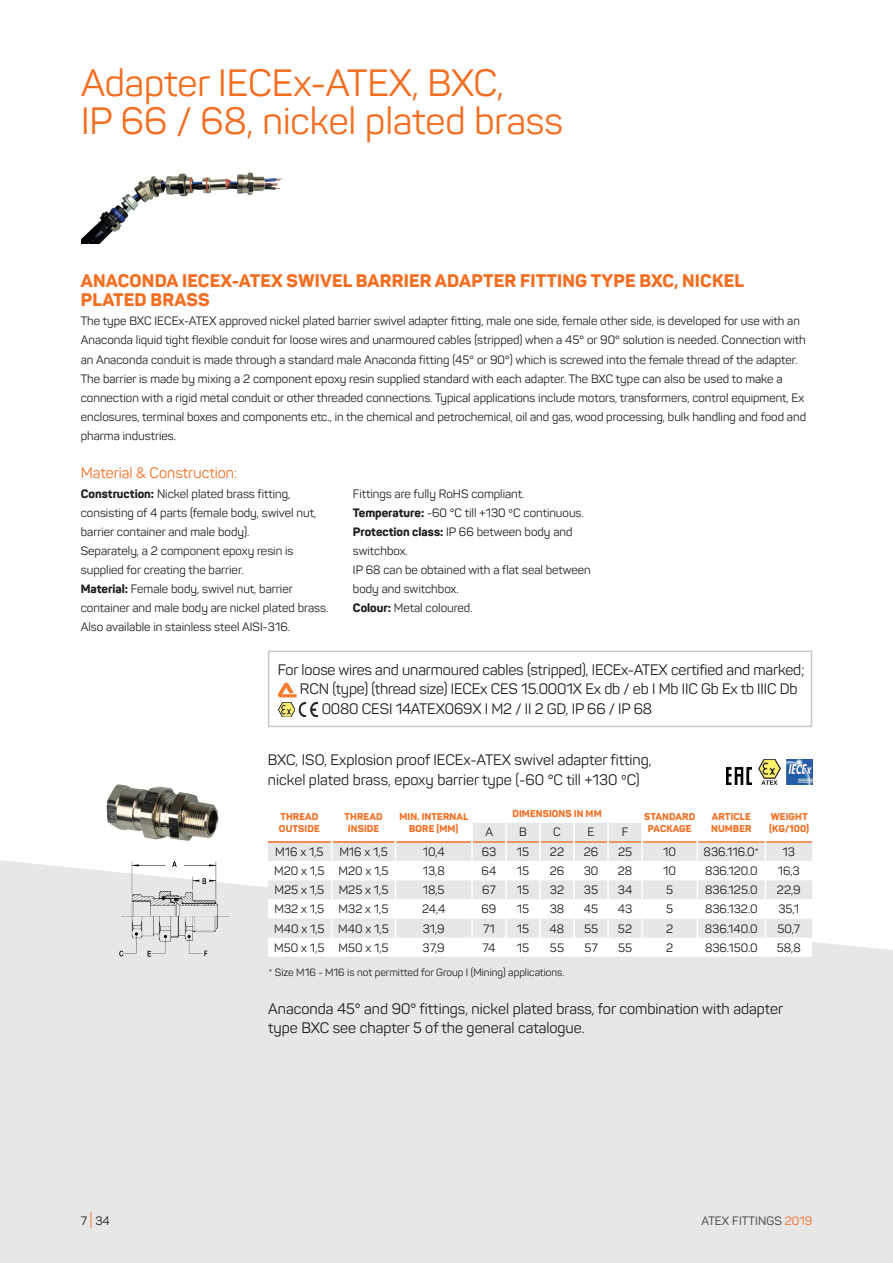
<style>
.page{position:relative;width:893px;height:1263px;background:#fff}
.page>*{position:absolute;margin:0;border:0;box-sizing:border-box;transform-origin:0 0}
.t1{font:37.5px/38.2px "Panton";color:#f36e21}
.t2{font:800 18px/19.2px "Panton";letter-spacing:.01em;color:#f36e21}
.t3{font:15px/19.2px "Panton";letter-spacing:-.005em;color:#231f20}
.t4{font:15px "Panton";color:#f36e21}
.t5{font:12px/19.2px "Panton";color:#231f20}
.t6{font:12px "Panton";letter-spacing:.01em;color:#3e3e3f}
.t7{font:10.5px "Panton";color:#231f20}
.t8{font:800 9.75px/12px "Panton";letter-spacing:.01em;color:#f36e21}
.s1{font-weight:800}
.s2{font-size:16.8px;color:#f36e21}
.s3{color:#f36e21}
</style>
<div class="page">
<div style="left:0;top:860px;width:893px;height:403px;background:#e6e7e9"></div>
<img style="left:81px;top:172px;width:201px;height:71px">
<img style="left:106px;top:784px;width:113px;height:57px">
<img style="left:112px;top:860px;width:128px;height:106px">
<img style="left:787px;top:759px;width:25px;height:25px">
<img style="left:758px;top:759px;width:23px;height:25px">
<img style="left:726px;top:766px;width:26px;height:18px">
<svg style="left:268px;top:823px;width:544px;height:134px"></svg>
<img style="left:278px;top:682px;width:19px;height:15px">
<img style="left:278px;top:702px;width:17px;height:15px">
<img style="left:298px;top:702px;width:19px;height:15px">
<div style="left:268px;top:651px;width:544px;height:76px;border:2px solid #c7c8ca"></div>
<h1 class="t1" style="left:81px;top:63px;width:484px">Adapter IECEx-ATEX, BXC,<br>IP 66 / 68, nickel plated brass</h1>
<h2 class="t2" style="left:81px;top:271px;width:665px">ANACONDA IECEX-ATEX SWIVEL BARRIER ADAPTER FITTING TYPE BXC, NICKEL<br>PLATED BRASS</h2>
<p class="t5" style="left:81px;top:311px;width:727px">The type BXC IECEx-ATEX approved nickel plated barrier swivel adapter fitting, male one side, female other side, is developed for use with an Anaconda liquid tight flexible conduit for loose wires and unarmoured cables (stripped) when a 45° or 90° solution is needed. Connection with an Anaconda conduit is made through a standard male Anaconda fitting (45° or 90°) which is screwed into the female thread of the adapter.<br>The barrier is made by mixing a 2 component epoxy resin supplied standard with each adapter. The BXC type can also be used to make a connection with a rigid metal conduit or other threaded connections. Typical applications include motors, transformers, control equipment, Ex enclosures, terminal boxes and components etc., in the chemical and petrochemical, oil and gas, wood processing, bulk handling and food and pharma industries.</p>
<p class="t4" style="left:81px;top:464px;width:158px">Material &amp; Construction:</p>
<p class="t5" style="left:81px;top:484px;width:249px"><span class="s1">Construction:</span> Nickel plated brass fitting, consisting of 4 parts (female body, swivel nut, barrier container and male body).<br>Separately, a 2 component epoxy resin is supplied for creating the barrier.<br><span class="s1">Material:</span> Female body, swivel nut, barrier container and male body are nickel plated brass.<br>Also available in stainless steel AISI-316.</p>
<p class="t5" style="left:353px;top:484px;width:239px">Fittings are fully RoHS compliant.<br><span class="s1">Temperature:</span> -60 °C till +130 ºC continuous.<br><span class="s1">Protection class:</span> IP 66 between body and switchbox.<br>IP 68 can be obtained with a flat seal between body and switchbox.<br><span class="s1">Colour:</span> Metal coloured.</p>
<p class="t3" style="left:278px;top:660px;width:528px">For loose wires and unarmoured cables (stripped), IECEx-ATEX certified and marked;</p>
<p class="t3" style="left:300px;top:679px;width:499px">RCN (type) (thread size) IECEx CES 15.0001X Ex db / eb I Mb IIC Gb Ex tb IIIC Db</p>
<p class="t3" style="left:322px;top:699px;width:332px">0080 CESI 14ATEX069X I M2 / II 2 GD, IP 66 / IP 68</p>
<p class="t3" style="left:268px;top:750px;width:385px">BXC, ISO, Explosion proof IECEx-ATEX swivel adapter fitting, nickel plated brass, epoxy barrier type (-60 °C till +130 ºC)</p>
<p class="t8" style="left:279px;top:810px;width:42px">THREAD<br>OUTSIDE</p>
<p class="t8" style="left:344px;top:810px;width:40px;text-align:center">THREAD<br>INSIDE</p>
<p class="t8" style="left:399px;top:810px;width:70px;text-align:center">MIN. INTERNAL<br>BORE (MM)</p>
<p class="t8" style="left:512px;top:807px;width:91px">DIMENSIONS IN MM</p>
<p class="t8" style="left:644px;top:810px;width:53px;text-align:center">STANDARD<br>PACKAGE</p>
<p class="t8" style="left:711px;top:810px;width:42px">ARTICLE<br>NUMBER</p>
<p class="t8" style="left:769px;top:810px;width:41px">WEIGHT (KG/100)</p>
<p class="t5" style="left:485px;top:823px;width:9px">A</p>
<p class="t5" style="left:519px;top:823px;width:9px">B</p>
<p class="t5" style="left:553px;top:823px;width:9px">C</p>
<p class="t5" style="left:588px;top:823px;width:8px">E</p>
<p class="t5" style="left:622px;top:823px;width:8px">F</p>
<p class="t5" style="left:275px;top:842px;width:50px">M16 x 1,5</p>
<p class="t5" style="left:339px;top:842px;width:50px">M16 x 1,5</p>
<p class="t5" style="left:423px;top:842px;width:23px">10,4</p>
<p class="t5" style="left:482px;top:842px;width:16px">63</p>
<p class="t5" style="left:517px;top:842px;width:14px">15</p>
<p class="t5" style="left:550px;top:842px;width:16px">22</p>
<p class="t5" style="left:584px;top:842px;width:16px">26</p>
<p class="t5" style="left:618px;top:842px;width:16px">25</p>
<p class="t5" style="left:663px;top:842px;width:14px">10</p>
<p class="t5" style="left:704px;top:842px;width:57px">836.116.0*</p>
<p class="t5" style="left:782px;top:842px;width:14px">13</p>
<p class="t5" style="left:274px;top:861px;width:116px">M20 x 1,5 M20 x 1,5</p>
<p class="t5" style="left:423px;top:861px;width:24px">13,8</p>
<p class="t5" style="left:482px;top:861px;width:16px">64</p>
<p class="t5" style="left:517px;top:861px;width:14px">15</p>
<p class="t5" style="left:550px;top:861px;width:16px">26</p>
<p class="t5" style="left:584px;top:861px;width:16px">30</p>
<p class="t5" style="left:618px;top:861px;width:16px">28</p>
<p class="t5" style="left:663px;top:861px;width:14px">10</p>
<p class="t5" style="left:705px;top:861px;width:54px">836.120.0</p>
<p class="t5" style="left:778px;top:861px;width:23px">16,3</p>
<p class="t5" style="left:275px;top:880px;width:115px">M25 x 1,5 M25 x 1,5</p>
<p class="t5" style="left:423px;top:880px;width:23px">18,5</p>
<p class="t5" style="left:482px;top:880px;width:15px">67</p>
<p class="t5" style="left:517px;top:880px;width:14px">15</p>
<p class="t5" style="left:550px;top:880px;width:16px">32</p>
<p class="t5" style="left:584px;top:880px;width:16px">35</p>
<p class="t5" style="left:618px;top:880px;width:16px">34</p>
<p class="t5" style="left:666px;top:880px;width:9px">5</p>
<p class="t5" style="left:705px;top:880px;width:54px">836.125.0</p>
<p class="t5" style="left:777px;top:880px;width:25px">22,9</p>
<p class="t5" style="left:274px;top:899px;width:116px">M32 x 1,5 M32 x 1,5</p>
<p class="t5" style="left:422px;top:899px;width:25px">24,4</p>
<p class="t5" style="left:481px;top:899px;width:16px">69</p>
<p class="t5" style="left:517px;top:899px;width:14px">15</p>
<p class="t5" style="left:550px;top:899px;width:16px">38</p>
<p class="t5" style="left:584px;top:899px;width:16px">45</p>
<p class="t5" style="left:618px;top:899px;width:16px">43</p>
<p class="t5" style="left:666px;top:899px;width:9px">5</p>
<p class="t5" style="left:705px;top:899px;width:54px">836.132.0</p>
<p class="t5" style="left:778px;top:899px;width:22px">35,1</p>
<p class="t5" style="left:274px;top:919px;width:116px">M40 x 1,5 M40 x 1,5</p>
<p class="t5" style="left:423px;top:919px;width:24px">31,9</p>
<p class="t5" style="left:483px;top:919px;width:13px">71</p>
<p class="t5" style="left:517px;top:919px;width:14px">15</p>
<p class="t5" style="left:550px;top:919px;width:16px">48</p>
<p class="t5" style="left:584px;top:919px;width:16px">55</p>
<p class="t5" style="left:618px;top:919px;width:16px">52</p>
<p class="t5" style="left:666px;top:919px;width:9px">2</p>
<p class="t5" style="left:705px;top:919px;width:54px">836.140.0</p>
<p class="t5" style="left:778px;top:919px;width:24px">50,7</p>
<p class="t5" style="left:274px;top:938px;width:116px">M50 x 1,5 M50 x 1,5</p>
<p class="t5" style="left:423px;top:938px;width:24px">37,9</p>
<p class="t5" style="left:482px;top:938px;width:15px">74</p>
<p class="t5" style="left:517px;top:938px;width:14px">15</p>
<p class="t5" style="left:550px;top:938px;width:16px">55</p>
<p class="t5" style="left:584px;top:938px;width:15px">57</p>
<p class="t5" style="left:618px;top:938px;width:16px">55</p>
<p class="t5" style="left:666px;top:938px;width:9px">2</p>
<p class="t5" style="left:705px;top:938px;width:54px">836.150.0</p>
<p class="t5" style="left:777px;top:938px;width:25px">58,8</p>
<p class="t7" style="left:268px;top:966px;width:298px">* Size M16 - M16 is not permitted for Group I (Mining) applications.</p>
<p class="t3" style="left:268px;top:999px;width:517px">Anaconda 45° and 90° fittings, nickel plated brass, for combination with adapter type BXC see chapter 5 of the general catalogue.</p>
<p class="t5" style="left:81px;top:1211px;width:31px">7<span class="s2">|</span>34</p>
<p class="t6" style="left:701px;top:1213px;width:112px">ATEX FITTINGS <span class="s3">2019</span></p>
</div>
